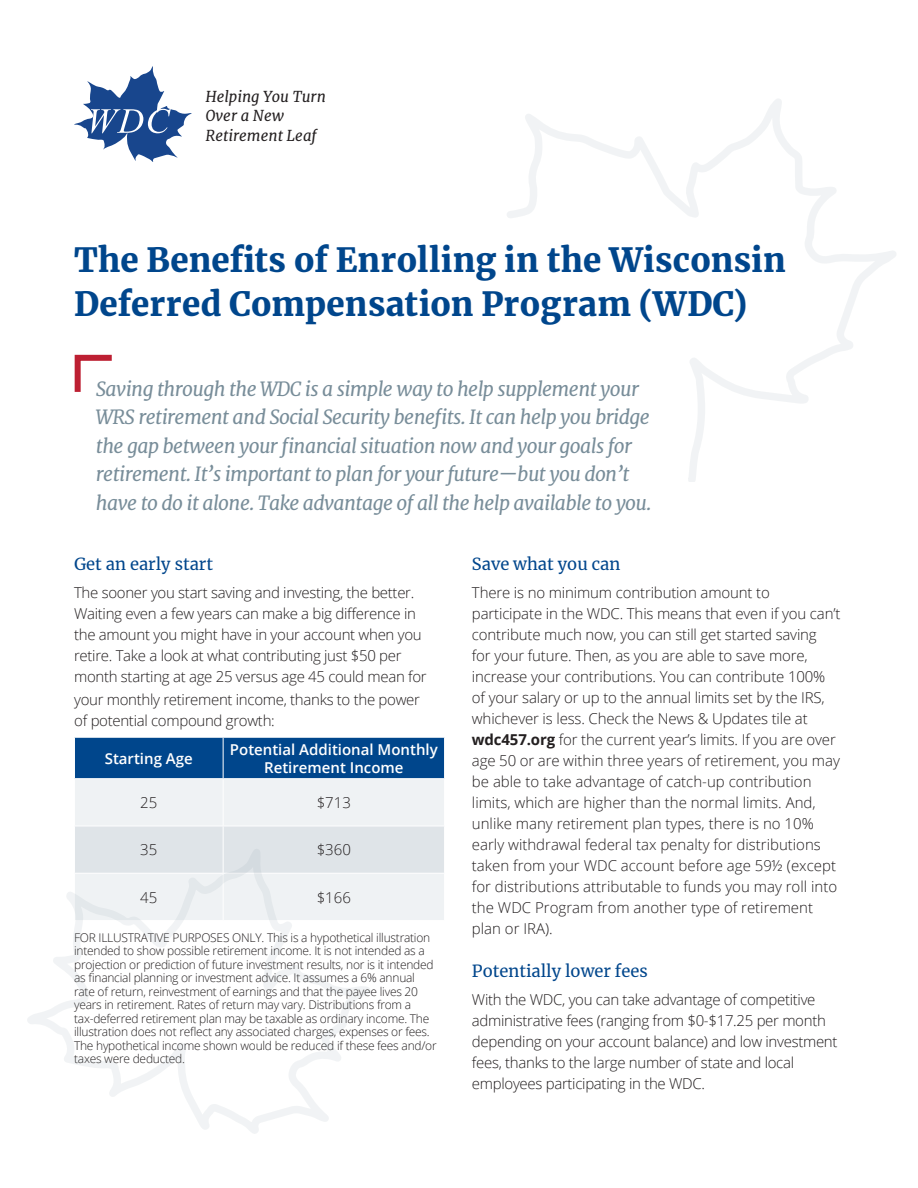
<style>
.page{position:relative;width:918px;height:1188px;background:#fff}
.page>*{position:absolute;margin:0;border:0;box-sizing:border-box;transform-origin:0 0}
.Flyer_Title{font:900 33px/43.5px "Merriweather";letter-spacing:.005em;color:#00468c}
.t1{font:italic 19.5px/28.5px "Merriweather";letter-spacing:-.03em;color:#788d99}
.Heading{font:16.5px "Merriweather";color:#00468c}
.Paragraph_Style_1{font:16.5px "Merriweather";color:#00468c}
.Paragraph_Style_1-2{font:300 15px/21px "Open Sans";letter-spacing:-.01em;color:#231f20}
.Body_copy{font:300 15px/21px "Open Sans";letter-spacing:-.02em;color:#231f20}
.Body_Content__gray{font:600 15px/18px "Open Sans";color:#fff;text-align:center}
.t2{font:italic 15px/19.5px "Merriweather";color:#231f20}
.Body_Content__gray-2{font:300 15px "Open Sans";color:#231f20}
.Body_copy-2{font:300 12px/13.5px "Open Sans";letter-spacing:-.02em;color:#231f20}
.s1{font-weight:700}
</style>
<div class="page">
<div style="left:75px;top:738px;width:369px;height:40px;background:#00468c"></div>
<div style="left:75px;top:779px;width:369px;height:141px;background:#eff2f4"></div>
<div style="left:75px;top:827px;width:369px;height:46px;background:#dfe4e8"></div>
<hr style="left:223px;top:738px;width:1px;height:40px;background:#fff">
<hr style="left:223px;top:779px;width:1px;height:47px;background:#fff">
<hr style="left:74px;top:826px;width:149px;height:1px;background:#fff">
<hr style="left:223px;top:826px;width:222px;height:1px;background:#fff">
<hr style="left:223px;top:826px;width:1px;height:47px;background:#fff">
<hr style="left:223px;top:873px;width:222px;height:1px;background:#fff">
<svg style="left:74px;top:354px;width:38px;height:38px"></svg>
<svg style="left:27px;top:845px;width:346px;height:289px"></svg>
<svg style="left:507px;top:99px;width:389px;height:382px"></svg>
<svg style="left:74px;top:66px;width:118px;height:96px"></svg>
<p class="t2" style="left:205px;top:87px;width:122px">Helping You Turn<br>Over a New<br>Retirement Leaf</p>
<p class="Flyer_Title" style="left:74px;top:237px;width:713px">The Benefits of Enrolling in the Wisconsin<br>Deferred Compensation Program (WDC)</p>
<p class="t1" style="left:96px;top:374px;width:557px">Saving through the WDC is a simple way to help supplement your WRS retirement and Social Security benefits. It can help you bridge the gap between your financial situation now and your goals for retirement. It’s important to plan for your future—but you don’t have to do it alone. Take advantage of all the help available to you.</p>
<p class="Paragraph_Style_1" style="left:74px;top:553px;width:141px">Get an early start</p>
<p class="Paragraph_Style_1-2" style="left:74px;top:582px;width:354px">The sooner you start saving and investing, the better.<br>Waiting even a few years can make a big difference in the amount you might have in your account when you retire. Take a look at what contributing just $50 per month starting at age 25 versus age 45 could mean for</p>
<p class="Paragraph_Style_1-2" style="left:74px;top:688px;width:347px">your monthly retirement income, thanks to the power of potential compound growth:</p>
<p class="Body_Content__gray" style="left:105px;top:749px;width:90px">Starting Age</p>
<p class="Body_Content__gray" style="left:230px;top:740px;width:209px">Potential Additional Monthly<br>Retirement Income</p>
<p class="Body_Content__gray-2" style="left:140px;top:792px;width:19px">25</p>
<p class="Body_Content__gray-2" style="left:317px;top:792px;width:36px">$713</p>
<p class="Body_Content__gray-2" style="left:140px;top:840px;width:19px">35</p>
<p class="Body_Content__gray-2" style="left:317px;top:840px;width:36px">$360</p>
<p class="Body_Content__gray-2" style="left:140px;top:887px;width:19px">45</p>
<p class="Body_Content__gray-2" style="left:317px;top:887px;width:36px">$166</p>
<p class="Body_copy-2" style="left:74px;top:930px;width:364px">FOR ILLUSTRATIVE PURPOSES ONLY. This is a hypothetical illustration intended to show possible retirement income. It is not intended as a projection or prediction of future investment results, nor is it intended as financial planning or investment advice. It assumes a 6% annual rate of return, reinvestment of earnings and that the payee lives 20 years in retirement. Rates of return may vary. Distributions from a tax-deferred retirement plan may be taxable as ordinary income. The illustration does not reflect any associated charges, expenses or fees.<br>The hypothetical income shown would be reduced if these fees and/or taxes were deducted.</p>
<p class="Heading" style="left:472px;top:553px;width:150px">Save what you can</p>
<p class="Paragraph_Style_1-2" style="left:472px;top:582px;width:370px">There is no minimum contribution amount to participate in the WDC. This means that even if you can’t contribute much now, you can still get started saving<br>for your future. Then, as you are able to save more, increase your contributions. You can contribute 100% of your salary or up to the annual limits set by the IRS, whichever is less. Check the News &amp; Updates tile at <span class="s1">wdc457.org</span> for the current year’s limits. If you are over age 50 or are within three years of retirement, you may be able to take advantage of catch-up contribution limits, which are higher than the normal limits. And, unlike many retirement plan types, there is no 10% early withdrawal federal tax penalty for distributions taken from your WDC account before age 59½ (except for distributions attributable to funds you may roll into the WDC Program from another type of retirement plan or IRA).</p>
<p class="Heading" style="left:472px;top:959px;width:177px">Potentially lower fees</p>
<p class="Body_copy" style="left:472px;top:988px;width:367px">With the WDC, you can take advantage of competitive administrative fees (ranging from $0-$17.25 per month depending on your account balance) and low investment fees, thanks to the large number of state and local employees participating in the WDC.</p>
</div>
